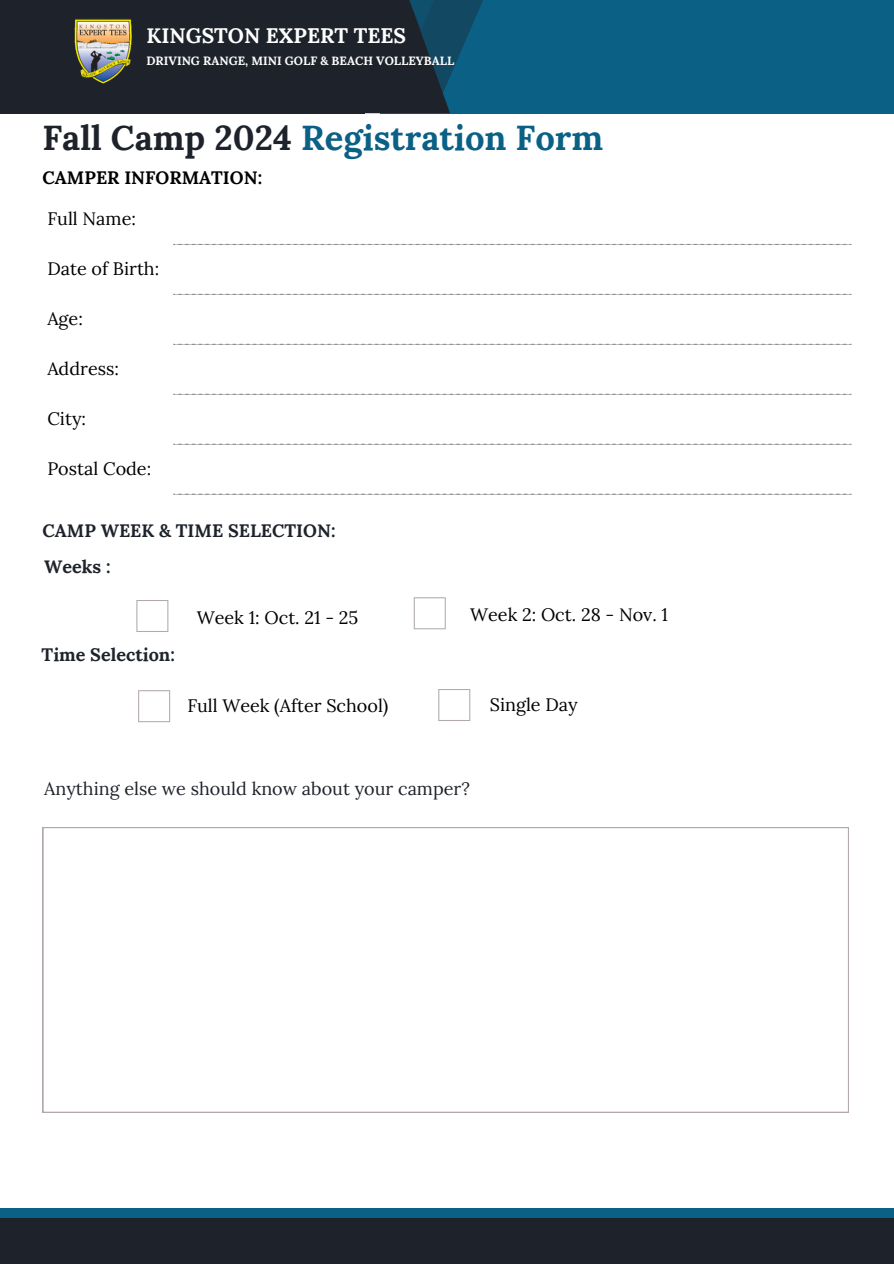
<style>
.page{position:relative;width:894px;height:1264px;background:#fff}
.page>*{position:absolute;margin:0;border:0;box-sizing:border-box;transform-origin:0 0}
.t1{font:700 34.5px "Lora";color:#0b6085}
.t2{font:700 21px "Lora";color:#fff}
.t3{font:18px "Lora";color:#000}
.t4{font:700 18px "Lora";color:#1e232b}
.t5{font:18px "Lora";color:#1e232b}
.t6{font:700 18px "Lora";color:#000}
.t7{font:700 12px "Lora";color:#fff}
.s1{color:#1e232b}
</style>
<div class="page">
<div style="left:0;top:1208px;width:893px;height:25px;background:#0b6085"></div>
<div style="left:0;top:1218px;width:893px;height:45px;background:#1e232b"></div>
<svg style="left:136px;top:600px;width:32px;height:32px"></svg>
<svg style="left:413px;top:597px;width:32px;height:32px"></svg>
<svg style="left:173px;top:244px;width:678px;height:251px"></svg>
<div style="left:380px;top:0;width:513px;height:113px;background:#0b6085"></div>
<div style="left:0;top:0;width:365px;height:113px;background:#1e232b"></div>
<svg style="left:365px;top:0;width:118px;height:113px"></svg>
<img style="left:74px;top:19px;width:58px;height:65px">
<svg style="left:43px;top:827px;width:805px;height:285px"></svg>
<svg style="left:138px;top:690px;width:32px;height:32px"></svg>
<svg style="left:438px;top:689px;width:32px;height:32px"></svg>
<h3 class="t2" style="left:146px;top:22px;width:261px">KINGSTON EXPERT TEES</h3>
<h4 class="t7" style="left:146px;top:53px;width:309px">DRIVING RANGE, MINI GOLF &amp; BEACH VOLLEYBALL</h4>
<p class="t1" style="left:43px;top:116px;width:562px"><span class="s1">Fall Camp 2024</span> Registration Form</p>
<h5 class="t6" style="left:43px;top:166px;width:221px">CAMPER INFORMATION:</h5>
<h3 class="t3" style="left:47px;top:207px;width:90px">Full Name:</h3>
<p class="t3" style="left:47px;top:257px;width:113px">Date of Birth:</p>
<p class="t3" style="left:47px;top:307px;width:37px">Age:</p>
<p class="t3" style="left:47px;top:356px;width:73px">Address:</p>
<p class="t3" style="left:47px;top:406px;width:40px">City:</p>
<p class="t3" style="left:47px;top:456px;width:105px">Postal Code:</p>
<p class="t4" style="left:43px;top:519px;width:294px">CAMP WEEK &amp; TIME SELECTION:</p>
<p class="t4" style="left:44px;top:555px;width:68px">Weeks :</p>
<h5 class="t4" style="left:42px;top:642px;width:135px">Time Selection:</h5>
<p class="t3" style="left:197px;top:606px;width:163px">Week 1: Oct. 21 - 25</p>
<h2 class="t3" style="left:470px;top:603px;width:199px">Week 2: Oct. 28 - Nov. 1</h2>
<h4 class="t3" style="left:187px;top:693px;width:202px">Full Week (After School)</h4>
<h5 class="t3" style="left:490px;top:692px;width:89px">Single Day</h5>
<h1 class="t5" style="left:44px;top:777px;width:427px">Anything else we should know about your camper?</h1>
</div>
